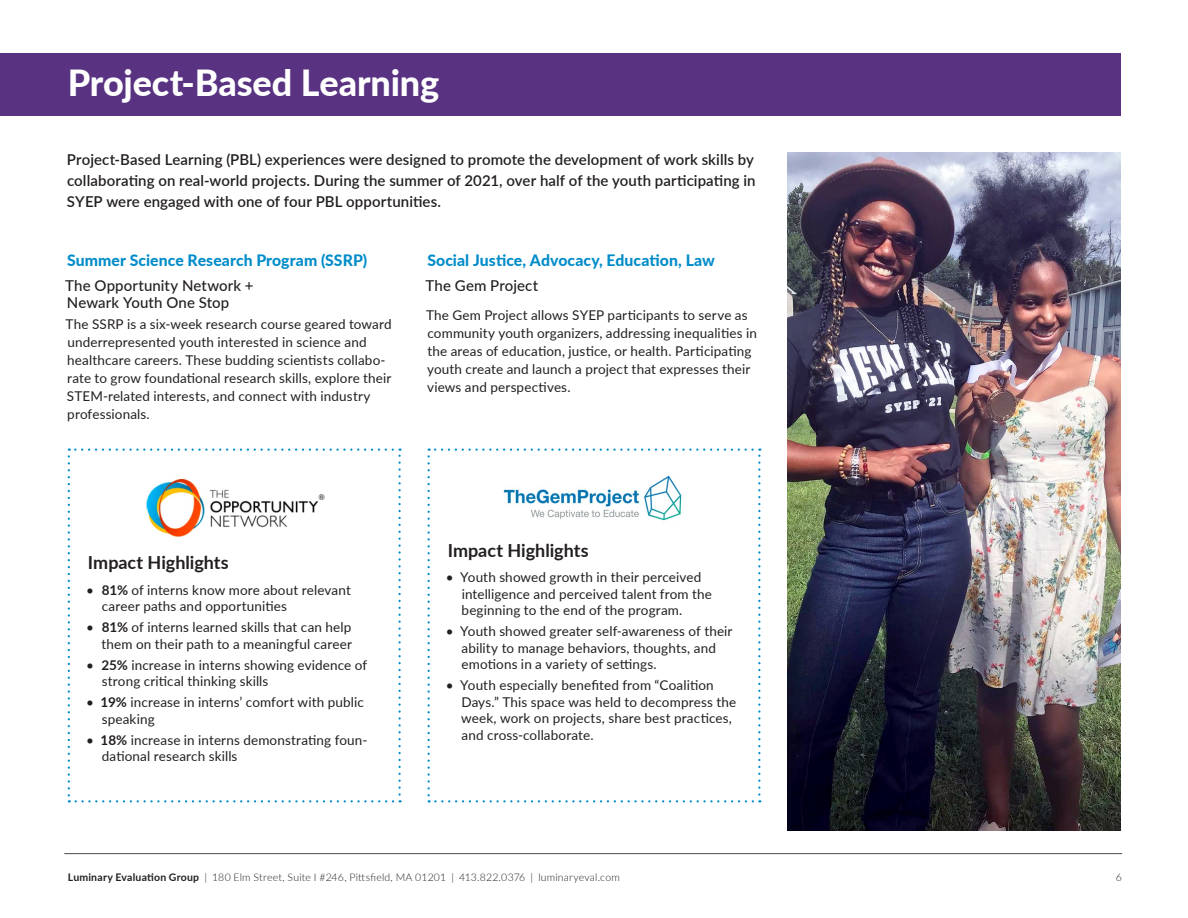
<style>
.page{position:relative;width:1188px;height:918px;background:#fff}
.page>*{position:absolute;margin:0;border:0;box-sizing:border-box;transform-origin:0 0}
.t1{font:800 36px "Lato";letter-spacing:-.005em;color:#fff}
.Callout_Box_H1_alt{font:700 18px "Lato";color:#231f20}
.t2{font:800 15.75px "Lato";letter-spacing:.005em;color:#008cc9}
.Intro_Para{font:600 15px/21px "Lato";letter-spacing:.005em;color:#231f20;text-align:justify}
.H3__small_space_befo{font:500 15px/16.5px "Lato";letter-spacing:.005em;color:#231f20}
.Body{font:13.5px/16.5px "Lato";letter-spacing:.01em;color:#231f20}
.t3{font:300 10.5px "Lato";letter-spacing:.015em;color:#231f20}
.s1{font-weight:700}
</style>
<div class="page">
<hr style="left:65px;top:853px;width:1057px;height:1px;background:#4b4c4d">
<div style="left:0;top:53px;width:1120px;height:63px;background:#593382"></div>
<svg style="left:68px;top:448px;width:333px;height:354px"></svg>
<svg style="left:428px;top:448px;width:332px;height:354px"></svg>
<img style="left:788px;top:153px;width:332px;height:678px">
<h1 class="t1" style="left:68px;top:57px;width:373px">Project-Based Learning</h1>
<p class="Intro_Para" style="left:67px;top:148px;width:690px">Project-Based Learning (PBL) experiences were designed to promote the development of work skills by collaborating on real-world projects. During the summer of 2021, over half of the youth participating in SYEP were engaged with one of four PBL opportunities.</p>
<h3 class="t2" style="left:67px;top:248px;width:302px">Summer Science Research Program (SSRP)</h3>
<p class="H3__small_space_befo" style="left:65px;top:277px;width:190px">The Opportunity Network +<br>Newark Youth One Stop</p>
<p class="Body" style="left:66px;top:314px;width:328px;line-height:18px">The SSRP is a six-week research course geared toward underrepresented youth interested in science and healthcare careers. These budding scientists collabo&shy;rate to grow foundational research skills, explore their STEM-related interests, and connect with industry professionals.</p>
<h3 class="t2" style="left:427px;top:248px;width:289px">Social Justice, Advocacy, Education, Law</h3>
<p class="H3__small_space_befo" style="left:426px;top:277px;width:114px">The Gem Project</p>
<p class="Body" style="left:426px;top:305px;width:332px;line-height:18px">The Gem Project allows SYEP participants to serve as community youth organizers, addressing inequalities in the areas of education, justice, or health. Participating youth create and launch a project that expresses their views and perspectives.</p>
<p class="Callout_Box_H1_alt" style="left:88px;top:550px;width:142px">Impact Highlights</p>
<p class="Body" style="left:102px;top:581px;width:251px;text-indent:-16px">• <span class="s1">81%</span> of interns know more about relevant career paths and opportunities</p>
<p class="Body" style="left:86px;top:619px;width:267px;text-align:right">• <span class="s1">81%</span> of interns learned skills that can help them on their path to a meaningful career</p>
<p class="Body" style="left:102px;top:656px;width:267px;text-indent:-16px">• <span class="s1">25%</span> increase in interns showing evidence of strong critical thinking skills</p>
<p class="Body" style="left:102px;top:694px;width:264px;text-indent:-16px">• <span class="s1">19%</span> increase in interns’ comfort with public speaking</p>
<p class="Body" style="left:102px;top:731px;width:267px;text-indent:-16px">• <span class="s1">18%</span> increase in interns demonstrating foun&shy;dational research skills</p>
<p class="Callout_Box_H1_alt" style="left:448px;top:537px;width:142px">Impact Highlights</p>
<p class="Body" style="left:462px;top:568px;width:252px;text-indent:-16px">• Youth showed growth in their perceived intelligence and perceived talent from the beginning to the end of the program.</p>
<p class="Body" style="left:462px;top:622px;width:273px;text-indent:-16px">• Youth showed greater self-awareness of their ability to manage behaviors, thoughts, and emotions in a variety of settings.</p>
<p class="Body" style="left:461px;top:676px;width:276px;text-indent:-15px">• Youth especially benefited from “Coalition Days.” This space was held to decompress the week, work on projects, share best practices, and cross-collaborate.</p>
<p class="t3" style="left:68px;top:869px;width:554px"><span class="s1">Luminary Evaluation Group</span> | 180 Elm Street, Suite I #246, Pittsfield, MA 01201 | 413.822.0376 | luminaryeval.com</p>
<p class="t3" style="left:1116px;top:869px;width:8px">6</p>
</div>
